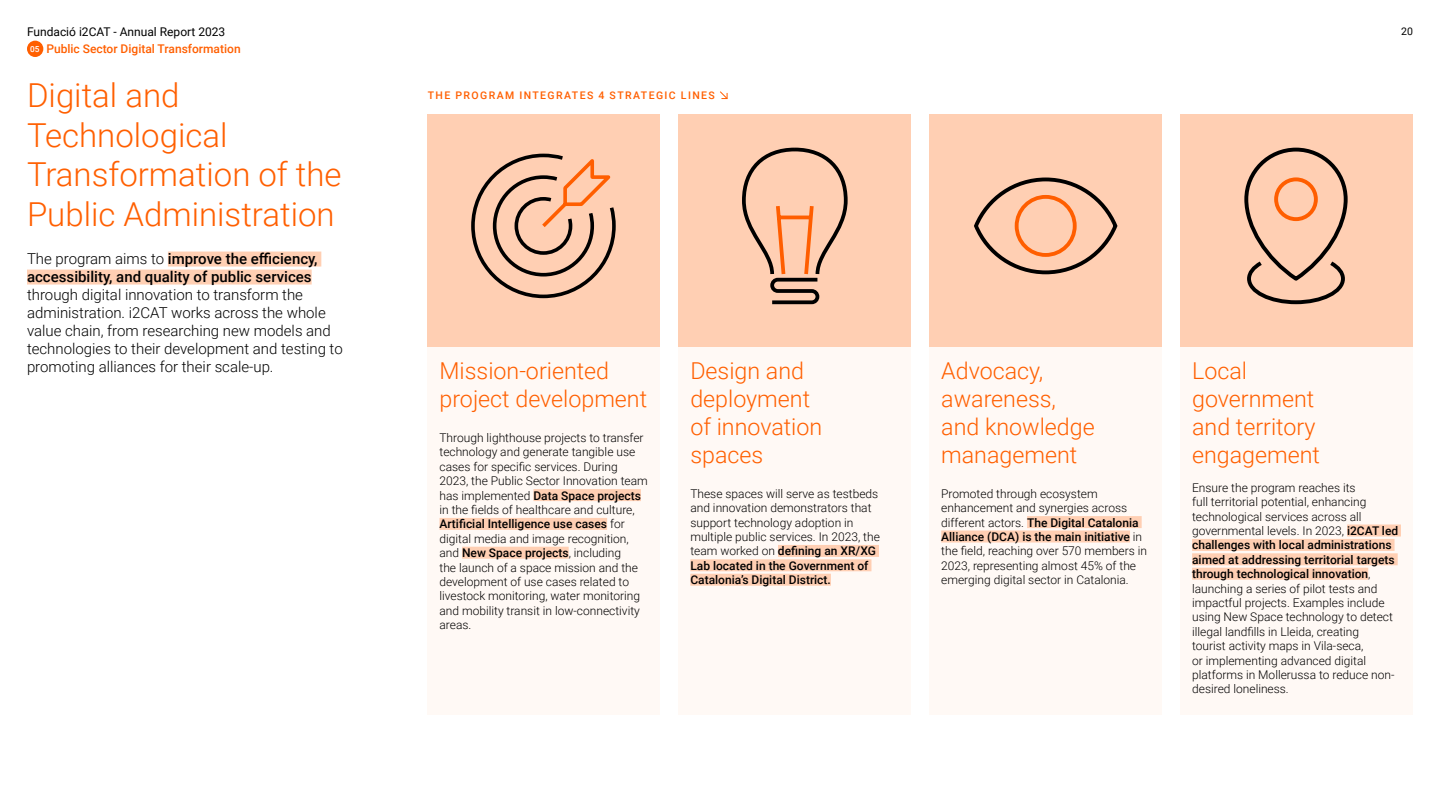
<style>
.page{position:relative;width:1440px;height:810px;background:#fff}
.page>*{position:absolute;margin:0;border:0;box-sizing:border-box;transform-origin:0 0}
.t1{font:300 33px/39.6px "Roboto";color:#ff5f00}
.t2{font:300 23.25px/27.9px "Roboto";color:#ff5f00}
.t3{font:300 15px/18px "Roboto";color:#000}
.t4{font:500 15px/18px "Roboto";color:#000}
.t5{font:300 12px/14.4px "Roboto";color:#000}
.t6{font:500 12px "Roboto";color:#ff5f00}
.t7{font:12px "Roboto";color:#000}
.t8{font:500 10.5px "Roboto";letter-spacing:.135em;color:#ff5f00}
.t9{font:10.5px "Roboto";color:#000}
.s1{font-size:8.25px;color:#fff}
.s2{font-weight:300}
.s3{font-weight:500}
</style>
<div class="page">
<div style="left:27px;top:41px;width:16px;height:16px;background:#ff5f00;border-radius:50%"></div>
<div style="left:168px;top:252px;width:153px;height:15px;background:#ffcfb3"></div>
<div style="left:27px;top:270px;width:285px;height:15px;background:#ffcfb3"></div>
<div style="left:428px;top:347px;width:232px;height:368px;background:#fff9f5"></div>
<div style="left:533px;top:489px;width:108px;height:12px;background:#ffcfb3"></div>
<div style="left:440px;top:518px;width:167px;height:12px;background:#ffcfb3"></div>
<div style="left:462px;top:547px;width:107px;height:12px;background:#ffcfb3"></div>
<div style="left:929px;top:347px;width:233px;height:368px;background:#fff9f5"></div>
<div style="left:1027px;top:516px;width:115px;height:12px;background:#ffcfb3"></div>
<div style="left:941px;top:531px;width:189px;height:12px;background:#ffcfb3"></div>
<div style="left:678px;top:347px;width:233px;height:368px;background:#fff9f5"></div>
<div style="left:778px;top:545px;width:101px;height:12px;background:#ffcfb3"></div>
<div style="left:690px;top:559px;width:181px;height:12px;background:#ffcfb3"></div>
<div style="left:690px;top:574px;width:141px;height:12px;background:#ffcfb3"></div>
<div style="left:1180px;top:347px;width:233px;height:368px;background:#fff9f5"></div>
<div style="left:1347px;top:525px;width:54px;height:12px;background:#ffcfb3"></div>
<div style="left:1192px;top:539px;width:203px;height:12px;background:#ffcfb3"></div>
<div style="left:1192px;top:553px;width:206px;height:12px;background:#ffcfb3"></div>
<div style="left:1192px;top:568px;width:176px;height:12px;background:#ffcfb3"></div>
<svg style="left:720px;top:91px;width:8px;height:9px"></svg>
<div style="left:428px;top:114px;width:232px;height:233px;background:#ffcfb3"></div>
<div style="left:678px;top:114px;width:233px;height:233px;background:#ffcfb3"></div>
<div style="left:929px;top:114px;width:233px;height:233px;background:#ffcfb3"></div>
<div style="left:1180px;top:114px;width:233px;height:233px;background:#ffcfb3"></div>
<div style="left:1015px;top:195px;width:62px;height:62px;border:4px solid #ff5e00;border-radius:50%"></div>
<div style="left:974px;top:178px;width:143px;height:96px;border:4px solid #000;border-radius:50%"></div>
<svg style="left:471px;top:153px;width:145px;height:146px"></svg>
<svg style="left:742px;top:147px;width:106px;height:158px"></svg>
<div style="left:1244px;top:148px;width:104px;height:133px;border:4px solid #000;border-radius:50px"></div>
<div style="left:1274px;top:177px;width:44px;height:44px;border:4px solid #ff5e00;border-radius:50%"></div>
<svg style="left:1247px;top:258px;width:98px;height:47px"></svg>
<p class="t7" style="left:27px;top:23px;width:200px">Fundació i2CAT - Annual Report 2023</p>
<p class="t9" style="left:1401px;top:24px;width:13px">20</p>
<p class="t6" style="left:30px;top:41px;width:212px"><span class="s1">05</span> Public Sector Digital Transformation</p>
<h1 class="t1" style="left:27px;top:74px;width:316px">Digital and<br>Technological<br>Transformation of the<br>Public Administration</h1>
<p class="t4" style="left:27px;top:249px;width:292px"><span class="s2">The program aims to</span> improve the efficiency, accessibility, and quality of public services</p>
<p class="t3" style="left:27px;top:285px;width:317px">through digital innovation to transform the administration. i2CAT works across the whole value chain, from researching new models and technologies to their development and testing to promoting alliances for their scale-up.</p>
<p class="t8" style="left:428px;top:88px;width:289px">THE PROGRAM INTEGRATES 4 STRATEGIC LINES</p>
<h2 class="t2" style="left:941px;top:356px;width:155px">Advocacy, awareness, and knowledge management</h2>
<p class="t5" style="left:941px;top:486px;width:207px">Promoted through ecosystem enhancement and synergies across different actors. <span class="s3">The Digital Catalonia Alliance (DCA) is the main initiative</span> in the field, reaching over 570 members in 2023, representing almost 45% of the emerging digital sector in Catalonia.</p>
<h2 class="t2" style="left:1192px;top:356px;width:129px">Local government and territory engagement</h2>
<p class="t5" style="left:1192px;top:480px;width:208px">Ensure the program reaches its<br>full territorial potential, enhancing technological services across all governmental levels. In 2023, <span class="s3">i2CAT led challenges with local administrations aimed at addressing territorial targets through technological innovation</span>, launching a series of pilot tests and impactful projects. Examples include using New Space technology to detect illegal landfills in Lleida, creating<br>tourist activity maps in Vila-seca,<br>or implementing advanced digital platforms in Mollerussa to reduce non&shy;desired loneliness.</p>
<h2 class="t2" style="left:440px;top:356px;width:209px">Mission-oriented project development</h2>
<p class="t5" style="left:440px;top:430px;width:210px">Through lighthouse projects to transfer technology and generate tangible use cases for specific services. During 2023, the Public Sector Innovation team has implemented <span class="s3">Data Space projects </span>in the fields of healthcare and culture, <span class="s3">Artificial Intelligence use cases</span> for digital media and image recognition, and <span class="s3">New Space projects</span>, including<br>the launch of a space mission and the development of use cases related to livestock monitoring, water monitoring and mobility transit in low-connectivity areas.</p>
<h2 class="t2" style="left:690px;top:356px;width:133px">Design and deployment of innovation spaces</h2>
<p class="t5" style="left:690px;top:486px;width:191px">These spaces will serve as testbeds and innovation demonstrators that support technology adoption in multiple public services. In 2023, the team worked on <span class="s3">defining an XR/XG Lab located in the Government of Catalonia’s Digital District.</span></p>
</div>
